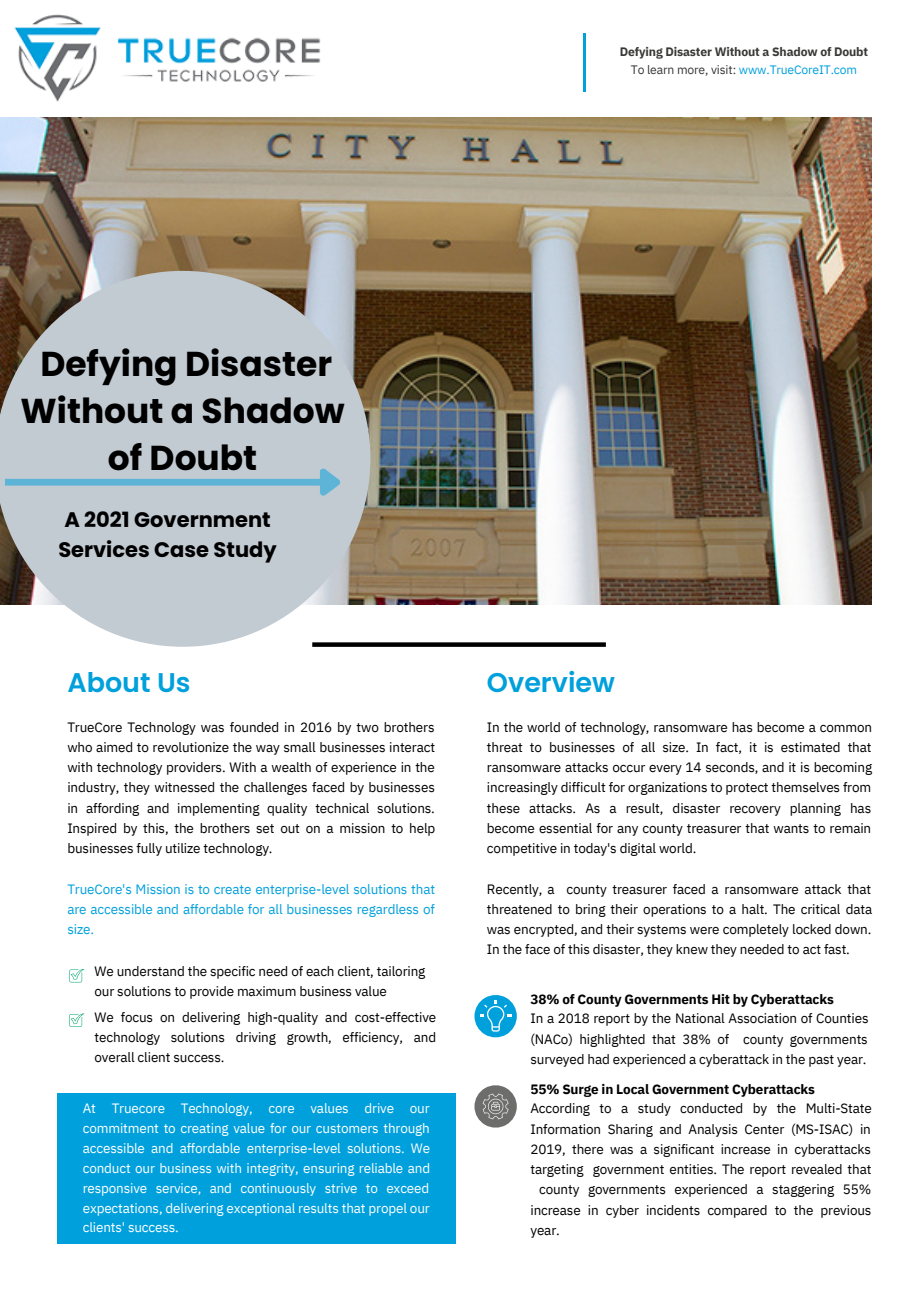
<style>
.page{position:relative;width:918px;height:1289px;background:#fff}
.page>*{position:absolute;margin:0;border:0;box-sizing:border-box;transform-origin:0 0}
.t1{font:700 34.5px/47.2px "Poppins";color:#000;text-align:center}
.t2{font:600 27px "Poppins";color:#00a0dc}
.t3{font:700 21px/29.2px "Poppins";color:#000}
.t4{font:13.5px/20.2px "IBM Plex Sans";letter-spacing:-.01em;color:#000;text-align:justify}
.t5{font:13.5px/19.8px "IBM Plex Sans";letter-spacing:-.01em;color:#fff;text-align:justify}
.t6{font:13.5px/20.2px "IBM Plex Sans";letter-spacing:-.01em;color:#00a0dc;text-align:justify}
.t7{font:700 13.5px "IBM Plex Sans";letter-spacing:-.01em;color:#000}
.t8{font:700 12.15px "IBM Plex Sans";letter-spacing:-.01em;color:#383837}
.t9{font:12.15px "IBM Plex Sans";letter-spacing:-.01em;color:#383837}
.s1{color:#00a0dc}
</style>
<div class="page">
<svg style="left:69px;top:969px;width:15px;height:13px"></svg>
<svg style="left:69px;top:1013px;width:15px;height:13px"></svg>
<svg style="left:474px;top:1085px;width:43px;height:43px"></svg>
<svg style="left:474px;top:995px;width:43px;height:43px"></svg>
<img style="left:0;top:117px;width:872px;height:487px">
<div style="left:57px;top:1093px;width:399px;height:150px;background:#00a0dc"></div>
<hr style="left:584px;top:33px;width:2px;height:58px;background:#00a0dc">
<svg style="left:0;top:271px;width:370px;height:375px;background:#bcc0c4"></svg>
<hr style="left:223px;top:491px;width:95px;height:4px;background:#c2cad2">
<img style="left:10px;top:14px;width:325px;height:104px">
<svg style="left:312px;top:642px;width:294px;height:4px"></svg>
<div style="left:5px;top:479px;width:317px;height:6px;background:#5eb4d7"></div>
<svg style="left:314px;top:468px;width:27px;height:28px"></svg>
<p class="t1" style="left:21px;top:340px;width:326px">Defying Disaster<br>Without a Shadow of Doubt</p>
<p class="t3" style="left:58px;top:505px;width:220px">A 2021 Government<br>Services Case Study</p>
<p class="t8" style="left:620px;top:43px;width:250px">Defying Disaster Without a Shadow of Doubt</p>
<p class="t9" style="left:631px;top:61px;width:228px">To learn more, visit: <span class="s1">www.TrueCoreIT.com</span></p>
<p class="t2" style="left:67px;top:663px;width:125px">About Us</p>
<p class="t2" style="left:487px;top:663px;width:130px">Overview</p>
<p class="t4" style="left:67px;top:716px;width:370px">TrueCore Technology was founded in 2016 by two brothers who aimed to revolutionize the way small businesses interact with technology providers. With a wealth of experience in the industry, they witnessed the challenges faced by businesses in affording and implementing quality technical solutions.<br>Inspired by this, the brothers set out on a mission to help businesses fully utilize technology.</p>
<p class="t6" style="left:67px;top:878px;width:369px">TrueCore's Mission is to create enterprise-level solutions that are accessible and affordable for all businesses regardless of size.</p>
<p class="t4" style="left:95px;top:960px;width:332px">We understand the specific need of each client, tailoring our solutions to provide maximum business value</p>
<p class="t4" style="left:95px;top:1006px;width:343px">We focus on delivering high-quality and cost-effective technology solutions driving growth, efficiency, and overall client success.</p>
<p class="t5" style="left:83px;top:1098px;width:349px">At Truecore Technology, core values drive our commitment to creating value for our customers through accessible and affordable enterprise-level solutions. We conduct our business with integrity, ensuring reliable and responsive service, and continuously strive to exceed expectations, delivering exceptional results that propel our clients' success.</p>
<p class="t4" style="left:487px;top:716px;width:387px">In the world of technology, ransomware has become a common threat to businesses of all size. In fact, it is estimated that ransomware attacks occur every 14 seconds, and it is becoming increasingly difficult for organizations to protect themselves from these attacks. As a result, disaster recovery planning has become essential for any county treasurer that wants to remain competitive in today's digital world.</p>
<p class="t4" style="left:487px;top:878px;width:387px">Recently, a county treasurer faced a ransomware attack that threatened to bring their operations to a halt. The critical data was encrypted, and their systems were completely locked down.<br>In the face of this disaster, they knew they needed to act fast.</p>
<p class="t7" style="left:530px;top:990px;width:305px">38% of County Governments Hit by Cyberattacks</p>
<p class="t4" style="left:530px;top:1008px;width:340px">In a 2018 report by the National Association of Counties (NACo) highlighted that 38% of county governments surveyed had experienced a cyberattack in the past year.</p>
<p class="t4" style="left:530px;top:1097px;width:343px">According to a study conducted by the Multi-State</p>
<p class="t4" style="left:530px;top:1118px;width:342px">Information Sharing and Analysis Center (MS-ISAC) in</p>
<p class="t4" style="left:530px;top:1138px;width:342px">2019, there was a significant increase in cyberattacks</p>
<p class="t4" style="left:530px;top:1158px;width:343px">targeting government entities. The report revealed that</p>
<p class="t4" style="left:539px;top:1178px;width:334px">county governments experienced a staggering 55%</p>
<p class="t4" style="left:530px;top:1199px;width:343px">increase in cyber incidents compared to the previous</p>
<p class="t4" style="left:530px;top:1219px;width:31px">year.</p>
<p class="t7" style="left:530px;top:1080px;width:286px">55% Surge in Local Government Cyberattacks</p>
</div>
